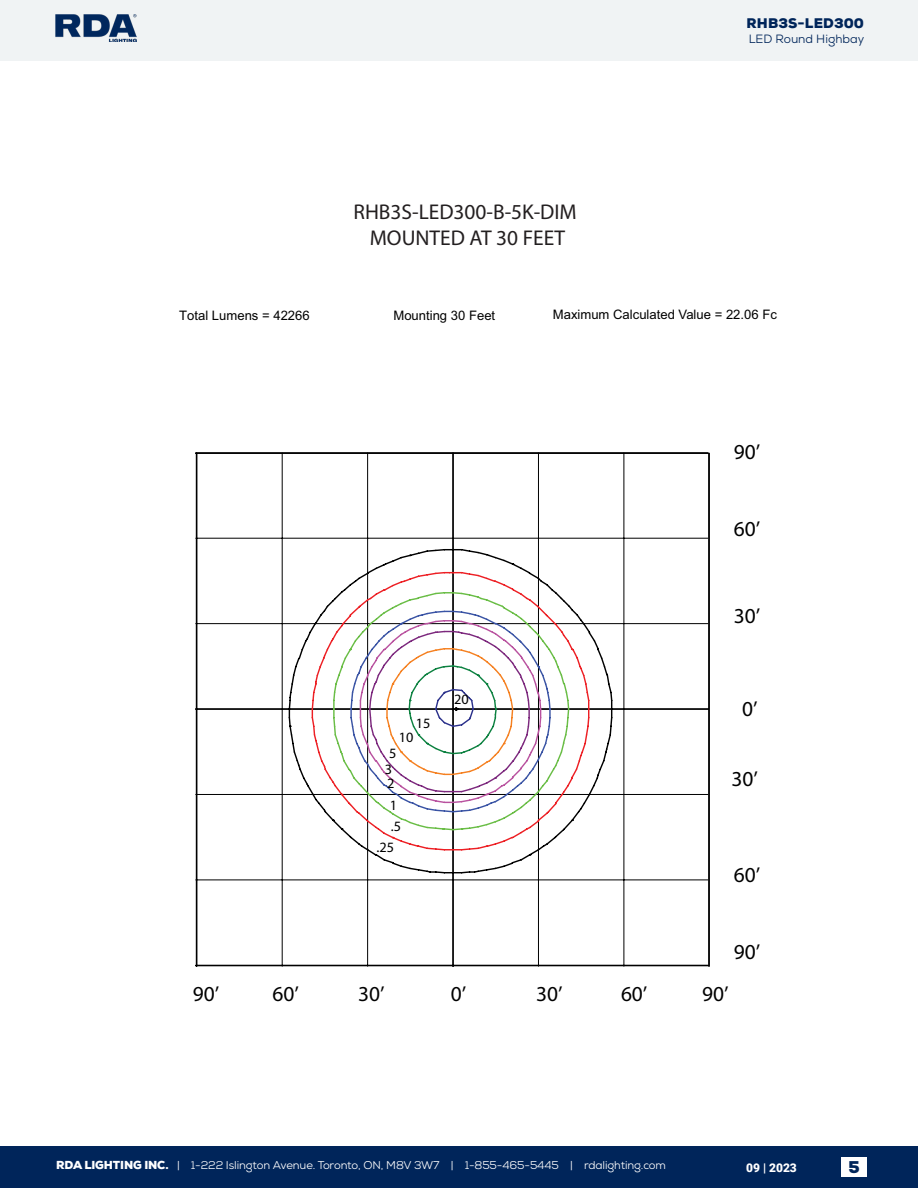
<style>
.page{position:relative;width:918px;height:1188px;background:#fff}
.page>*{position:absolute;margin:0;border:0;box-sizing:border-box;transform-origin:0 0}
.t1{font:21.45px "Myriad Pro";color:#000}
.t2{font:21.45px/25.7px "Myriad Pro";color:#231f20;text-align:center}
.t3{font:900 16.5px "Nexa";color:#00255a}
.t4{font:14.25px/16.2px "Myriad Pro";color:#000}
.t5{font:900 13.5px "Nexa";letter-spacing:.005em;color:#00255a}
.t6{font:13.05px "Arial";color:#000}
.t7{font:12px "Nexa";color:#00255a}
.t8{font:900 12px "Roboto";color:#fff}
.t9{font:11.25px "Nexa";letter-spacing:-.01em;color:#fff}
.s1{font-weight:900}
</style>
<div class="page">
<div style="left:0;top:1147px;width:918px;height:41px;background:#00255a"></div>
<div style="left:0;top:0;width:918px;height:61px;background:#f0f3f4"></div>
<div style="left:841px;top:1158px;width:26px;height:19px;background:#fff"></div>
<img style="left:56px;top:15px;width:81px;height:26px">
<svg style="left:195px;top:452px;width:515px;height:515px"></svg>
<svg style="left:311px;top:571px;width:279px;height:280px"></svg>
<svg style="left:332px;top:591px;width:238px;height:240px"></svg>
<svg style="left:349px;top:610px;width:203px;height:203px"></svg>
<h1 class="t2" style="left:354px;top:199px;width:225px">RHB3S-LED300-B-5K-DIM<br>MOUNTED AT 30 FEET</h1>
<p class="t5" style="left:746px;top:14px;width:119px">RHB3S-LED300</p>
<p class="t7" style="left:749px;top:31px;width:117px">LED Round Highbay</p>
<p class="t6" style="left:179px;top:306px;width:132px">Total Lumens = 42266</p>
<p class="t6" style="left:393px;top:306px;width:103px">Mounting 30 Feet</p>
<p class="t6" style="left:553px;top:306px;width:226px">Maximum Calculated Value = 22.06 Fc</p>
<h1 class="t1" style="left:734px;top:439px;width:28px">90’</h1>
<h1 class="t1" style="left:734px;top:516px;width:28px">60’</h1>
<p class="t4" style="left:416px;top:715px;width:16px">15</p>
<p class="t4" style="left:399px;top:729px;width:16px">10</p>
<p class="t4" style="left:385px;top:744px;width:13px;text-align:center">5<br>3</p>
<p class="t4" style="left:387px;top:771px;width:12px;line-height:22.6px">2<br>1</p>
<p class="t4" style="left:376px;top:816px;width:26px;line-height:20.2px;text-indent:14px">.5 .25</p>
<p class="t4" style="left:454px;top:691px;width:16px">20</p>
<h1 class="t1" style="left:734px;top:603px;width:28px">30’</h1>
<h1 class="t1" style="left:742px;top:696px;width:17px">0’</h1>
<h1 class="t1" style="left:732px;top:765px;width:28px">30’</h1>
<h1 class="t1" style="left:734px;top:862px;width:28px">60’</h1>
<h1 class="t1" style="left:734px;top:938px;width:28px">90’</h1>
<h1 class="t1" style="left:193px;top:981px;width:28px">90’</h1>
<h1 class="t1" style="left:272px;top:981px;width:28px">60’</h1>
<h1 class="t1" style="left:451px;top:981px;width:17px">0’</h1>
<h1 class="t1" style="left:536px;top:981px;width:28px">30’</h1>
<h1 class="t1" style="left:621px;top:981px;width:28px">60’</h1>
<h1 class="t1" style="left:358px;top:981px;width:28px">30’</h1>
<h1 class="t1" style="left:702px;top:981px;width:28px">90’</h1>
<p class="t9" style="left:56px;top:1158px;width:611px"><span class="s1">RDA LIGHTING INC.</span> | 1-222 Islington Avenue. Toronto, ON, M8V 3W7 | 1-855-465-5445 | rdalighting.com</p>
<p class="t8" style="left:746px;top:1159px;width:52px">09 | 2023</p>
<h2 class="t3" style="left:848px;top:1156px;width:13px">5</h2>
</div>
